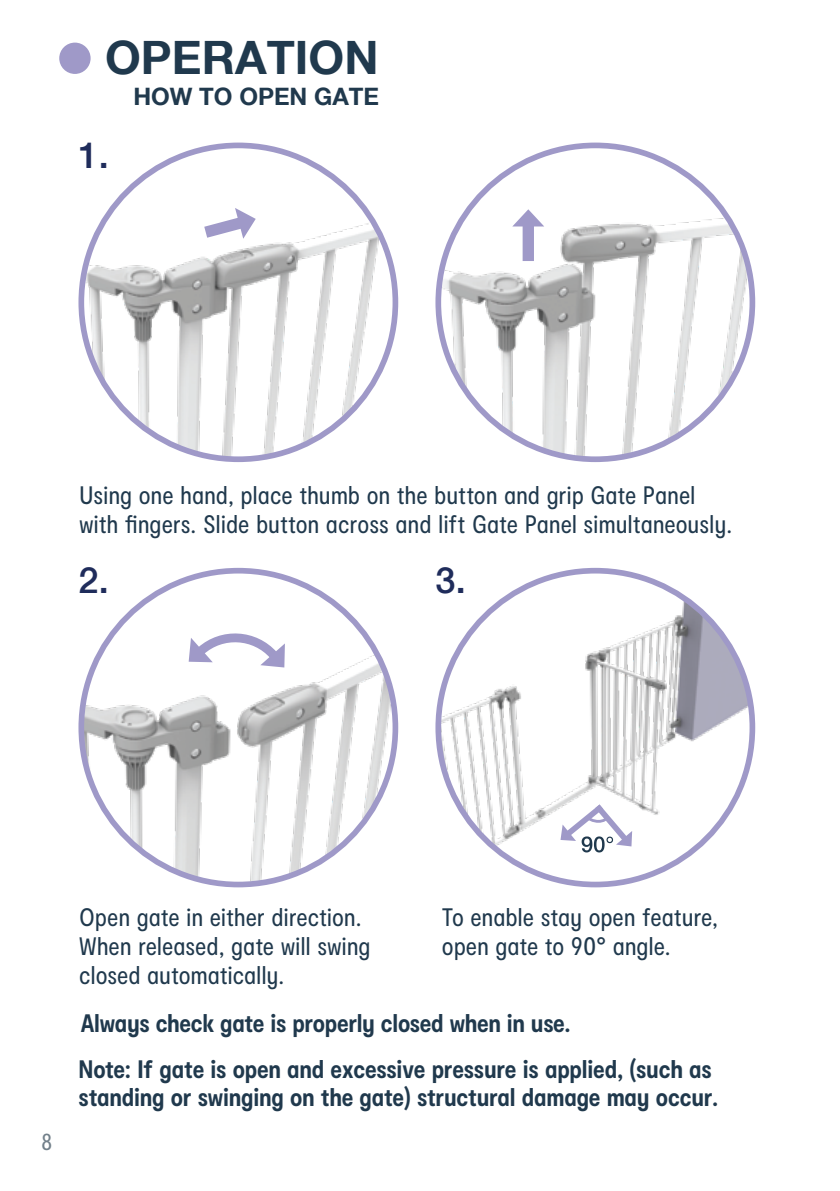
<style>
.page{position:relative;width:840px;height:1191px;background:#fff}
.page>*{position:absolute;margin:0;border:0;box-sizing:border-box;transform-origin:0 0}
.t1{font:700 46px "Helvetica Neue LT Com";color:#20394d}
.t2{font:500 36px "Helvetica Neue LT Com";color:#1f2c5b}
.t3{font:condensed 24px/28.8px "Anko Moderat";letter-spacing:-.005em;color:#20394d}
.t4{font:700 condensed 24px/28.8px "Anko Moderat";letter-spacing:-.01em;color:#20394d}
.t5{font:700 24px "Helvetica Neue LT Com";color:#20394d}
.t6{font:condensed 22px "Anko Moderat";color:#72808a}
</style>
<div class="page">
<img style="left:81px;top:570px;width:314px;height:314px;border-radius:157px">
<img style="left:81px;top:145px;width:314px;height:314px;border-radius:157px">
<img style="left:438px;top:145px;width:314px;height:314px;border-radius:157px">
<img style="left:442px;top:575px;width:310px;height:294px">
<div style="left:59px;top:43px;width:32px;height:31px;background:#9f99c8;border-radius:50%"></div>
<div style="left:522px;top:220px;width:11px;height:41px;background:#9f99c8"></div>
<svg style="left:512px;top:209px;width:32px;height:17px"></svg>
<svg style="left:192px;top:208px;width:67px;height:38px"></svg>
<svg style="left:558px;top:798px;width:75px;height:54px"></svg>
<svg style="left:188px;top:632px;width:98px;height:35px"></svg>
<h1 class="t1" style="left:105px;top:29px;width:275px">OPERATION</h1>
<p class="t5" style="left:133px;top:81px;width:247px">HOW TO OPEN GATE</p>
<h2 class="t2" style="left:79px;top:134px;width:32px">1.</h2>
<p class="t3" style="left:79px;top:481px;width:654px">Using one hand, place thumb on the button and grip Gate Panel with fingers. Slide button across and lift Gate Panel simultaneously.</p>
<h2 class="t2" style="left:79px;top:559px;width:32px">2.</h2>
<h2 class="t2" style="left:435px;top:559px;width:32px">3.</h2>
<p class="t6" style="left:41px;top:1127px;width:13px">8</p>
<p class="t3" style="left:79px;top:903px;width:293px">Open gate in either direction.<br>When released, gate will swing closed automatically.</p>
<p class="t3" style="left:441px;top:903px;width:277px">To enable stay open feature, open gate to 90° angle.</p>
<p class="t4" style="left:81px;top:1009px;width:491px">Always check gate is properly closed when in use.</p>
<p class="t4" style="left:79px;top:1055px;width:641px">Note: If gate is open and excessive pressure is applied, (such as standing or swinging on the gate) structural damage may occur.</p>
</div>
